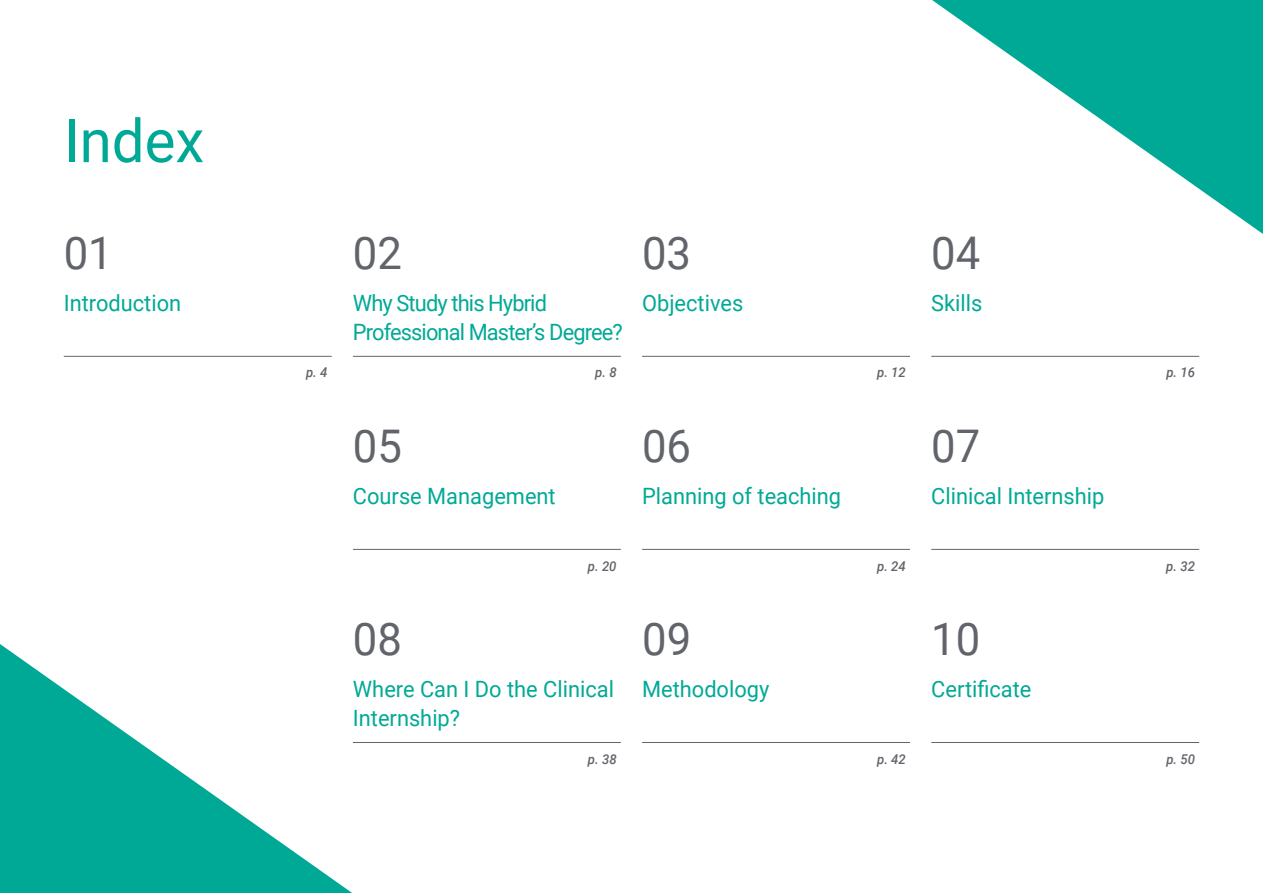
<style>
.page{position:relative;width:1263px;height:893px;background:#fff}
.page>*{position:absolute;margin:0;border:0;box-sizing:border-box;transform-origin:0 0}
.t1{font:60px "Roboto";color:#00a996}
.t2{font:45px "Roboto";color:#61646a}
.t3{font:22.5px "Roboto";color:#00a996}
.t4{font:22.5px/28.5px "Roboto";letter-spacing:-.04em;color:#00a996}
.t5{font:italic 500 13.5px "Roboto";color:#61646a}
</style>
<div class="page">
<svg style="left:0;top:644px;width:352px;height:249px"></svg>
<svg style="left:932px;top:0;width:331px;height:234px"></svg>
<hr style="left:353px;top:356px;width:268px;height:1px;background:#61646a">
<hr style="left:642px;top:356px;width:268px;height:1px;background:#61646a">
<hr style="left:931px;top:356px;width:268px;height:1px;background:#61646a">
<hr style="left:642px;top:549px;width:268px;height:1px;background:#61646a">
<hr style="left:353px;top:549px;width:268px;height:1px;background:#61646a">
<hr style="left:931px;top:549px;width:268px;height:1px;background:#61646a">
<hr style="left:353px;top:742px;width:268px;height:1px;background:#61646a">
<hr style="left:642px;top:742px;width:268px;height:1px;background:#61646a">
<hr style="left:931px;top:742px;width:268px;height:1px;background:#61646a">
<hr style="left:64px;top:356px;width:268px;height:1px;background:#61646a">
<h1 class="t1" style="left:64px;top:99px;width:142px">Index</h1>
<h2 class="t2" style="left:64px;top:221px;width:51px">01</h2>
<p class="t3" style="left:64px;top:287px;width:119px">Introduction</p>
<p class="t5" style="left:306px;top:363px;width:23px">p. 4</p>
<h2 class="t2" style="left:353px;top:221px;width:51px">02</h2>
<h2 class="t2" style="left:642px;top:221px;width:51px">03</h2>
<h2 class="t2" style="left:931px;top:221px;width:51px">04</h2>
<p class="t4" style="left:353px;top:288px;width:271px">Why Study this Hybrid<br>Professional Master’s Degree?</p>
<p class="t3" style="left:642px;top:287px;width:103px">Objectives</p>
<p class="t3" style="left:931px;top:287px;width:53px">Skills</p>
<p class="t5" style="left:595px;top:363px;width:23px">p. 8</p>
<p class="t5" style="left:877px;top:363px;width:30px">p. 12</p>
<p class="t5" style="left:1166px;top:363px;width:30px">p. 16</p>
<h2 class="t2" style="left:353px;top:414px;width:51px">05</h2>
<h2 class="t2" style="left:642px;top:414px;width:51px">06</h2>
<h2 class="t2" style="left:931px;top:414px;width:51px">07</h2>
<p class="t3" style="left:353px;top:480px;width:204px">Course Management</p>
<p class="t3" style="left:642px;top:480px;width:201px">Planning of teaching</p>
<p class="t3" style="left:931px;top:480px;width:175px">Clinical Internship</p>
<p class="t5" style="left:588px;top:556px;width:30px">p. 20</p>
<p class="t5" style="left:877px;top:556px;width:30px">p. 24</p>
<p class="t5" style="left:1166px;top:556px;width:30px">p. 32</p>
<h2 class="t2" style="left:353px;top:607px;width:51px">08</h2>
<h2 class="t2" style="left:642px;top:607px;width:51px">09</h2>
<h2 class="t2" style="left:931px;top:607px;width:51px">10</h2>
<p class="t3" style="left:353px;top:673px;width:263px">Where Can I Do the Clinical</p>
<p class="t3" style="left:642px;top:673px;width:129px">Methodology</p>
<p class="t3" style="left:353px;top:702px;width:109px">Internship?</p>
<p class="t3" style="left:931px;top:673px;width:102px">Certificate</p>
<p class="t5" style="left:588px;top:749px;width:30px">p. 38</p>
<p class="t5" style="left:877px;top:749px;width:30px">p. 42</p>
<p class="t5" style="left:1166px;top:749px;width:30px">p. 50</p>
</div>
